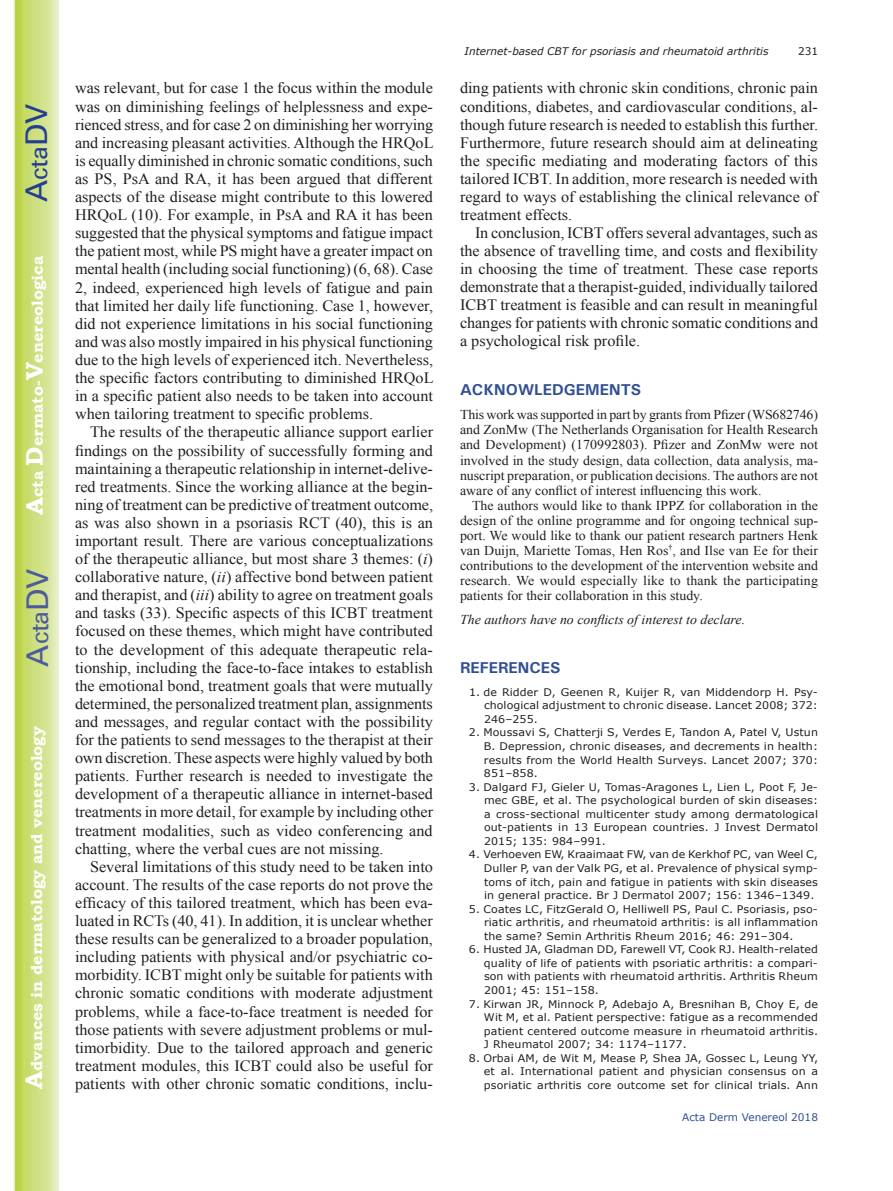
<style>
.page{position:relative;width:893px;height:1191px;background:#fff}
.page>*{position:absolute;margin:0;border:0;box-sizing:border-box;transform-origin:0 0}
.t1{font:30px "Univers";color:#4d5a9e}
.t2{font:30px "Univers";color:#253f8e}
.t3{font:15.75px/18.1px "Times New Roman";color:#231f20;text-align:justify}
.t4{font:700 15.75px "Bookman Old Style";color:#fff}
.t5{font:700 15.75px "Univers";color:#324f95}
.t6{font:13.5px/15px "Times New Roman";color:#231f20;text-align:justify}
.t7{font:italic 13.5px "Times New Roman";color:#231f20}
.t8{font:10.5px/13.5px "Verdana";letter-spacing:.01em;color:#231f20;text-align:justify;scale:1.05 1}
.t9{font:italic 10.5px "Verdana";color:#231f20}
.t10{font:10.5px "Verdana";color:#324f95}
.t11{font:10.5px "Verdana";letter-spacing:.01em;color:#231f20}
.s1{font-size:24px}
.s2{font-style:italic}
</style>
<div class="page">
<svg style="left:14px;top:0;width:45px;height:1191px;background:#cfe084"></svg>
<h1 class="t2" style="left:19px;top:202px;width:100px;rotate:-90deg">A<span class="s1">cta</span>DV</h1>
<p class="t4" style="left:28px;top:515px;width:260px;rotate:-90deg"><span class="s1">A</span>cta <span class="s1">D</span>ermato-<span class="s1">V</span>enereologica</p>
<h1 class="t1" style="left:20px;top:666px;width:100px;rotate:-90deg">A<span class="s1">cta</span>DV</h1>
<p class="t4" style="left:27px;top:1088px;width:364px;rotate:-90deg"><span class="s1">A</span>dvances in dermatology and venereology</p>
<p class="t3" style="left:75px;top:79px;width:360px">was relevant, but for case 1 the focus within the module was on diminishing feelings of helplessness and expe&shy;rienced stress, and for case 2 on diminishing her worrying and increasing pleasant activities. Although the HRQoL is equally diminished in chronic somatic conditions, such as PS, PsA and RA, it has been argued that different aspects of the disease might contribute to this lowered HRQoL (10). For example, in PsA and RA it has been suggested that the physical symptoms and fatigue impact the patient most, while PS might have a greater impact on mental health (including social functioning) (6, 68). Case 2, indeed, experienced high levels of fatigue and pain that limited her daily life functioning. Case 1, however, did not experience limitations in his social functioning and was also mostly impaired in his physical functioning due to the high levels of experienced itch. Nevertheless, the specific factors contributing to diminished HRQoL in a specific patient also needs to be taken into account when tailoring treatment to specific problems.</p>
<p class="t3" style="left:75px;top:423px;width:360px;text-indent:15px">The results of the therapeutic alliance support earlier findings on the possibility of successfully forming and maintaining a therapeutic relationship in internet-delive&shy;red treatments. Since the working alliance at the begin&shy;ning of treatment can be predictive of treatment outcome, as was also shown in a psoriasis RCT (40), this is an important result. There are various conceptualizations of the therapeutic alliance, but most share 3 themes: (<span class="s2">i</span>) collaborative nature, (<span class="s2">ii</span>) affective bond between patient and therapist, and (<span class="s2">iii</span>) ability to agree on treatment goals and tasks (33). Specific aspects of this ICBT treatment focused on these themes, which might have contributed to the development of this adequate therapeutic rela&shy;tionship, including the face-to-face intakes to establish the emotional bond, treatment goals that were mutually determined, the personalized treatment plan, assignments and messages, and regular contact with the possibility for the patients to send messages to the therapist at their own discretion. These aspects were highly valued by both patients. Further research is needed to investigate the development of a therapeutic alliance in internet-based treatments in more detail, for example by including other treatment modalities, such as video conferencing and chatting, where the verbal cues are not missing.</p>
<p class="t3" style="left:75px;top:857px;width:360px;text-indent:15px">Several limitations of this study need to be taken into account. The results of the case reports do not prove the efficacy of this tailored treatment, which has been eva&shy;luated in RCTs (40, 41). In addition, it is unclear whether these results can be generalized to a broader population, including patients with physical and/or psychiatric co&shy;morbidity. ICBT might only be suitable for patients with chronic somatic conditions with moderate adjustment problems, while a face-to-face treatment is needed for those patients with severe adjustment problems or mul&shy;timorbidity. Due to the tailored approach and generic treatment modules, this ICBT could also be useful for patients with other chronic somatic conditions, inclu-</p>
<p class="t9" style="left:465px;top:44px;width:305px">Internet-based CBT for psoriasis and rheumatoid arthritis</p>
<p class="t11" style="left:798px;top:44px;width:22px">231</p>
<p class="t3" style="left:460px;top:79px;width:360px">ding patients with chronic skin conditions, chronic pain conditions, diabetes, and cardiovascular conditions, al&shy;though future research is needed to establish this further.<br>Furthermore, future research should aim at delineating the specific mediating and moderating factors of this tailored ICBT. In addition, more research is needed with regard to ways of establishing the clinical relevance of treatment effects.</p>
<p class="t3" style="left:460px;top:223px;width:360px;text-indent:15px">In conclusion, ICBT offers several advantages, such as the absence of travelling time, and costs and flexibility in choosing the time of treatment. These case reports demonstrate that a therapist-guided, individually tailored ICBT treatment is feasible and can result in meaningful changes for patients with chronic somatic conditions and a psychological risk profile.</p>
<p class="t5" style="left:460px;top:380px;width:183px">ACKNOWLEDGEMENTS</p>
<p class="t6" style="left:460px;top:407px;width:359px">This work was supported in part by grants from Pfizer (WS682746) and ZonMw (The Netherlands Organisation for Health Research and Development) (170992803). Pfizer and ZonMw were not involved in the study design, data collection, data analysis, ma&shy;nuscript preparation, or publication decisions. The authors are not aware of any conflict of interest influencing this work.</p>
<p class="t6" style="left:460px;top:497px;width:360px;text-indent:12px">The authors would like to thank IPPZ for collaboration in the design of the online programme and for ongoing technical sup&shy;port. We would like to thank our patient research partners Henk van Duijn, Mariette Tomas, Hen Ros<sup>†</sup>, and Ilse van Ee for their contributions to the development of the intervention website and research. We would especially like to thank the participating patients for their collaboration in this study.</p>
<p class="t7" style="left:460px;top:610px;width:287px">The authors have no conflicts of interest to declare.</p>
<p class="t5" style="left:460px;top:657px;width:102px">REFERENCES</p>
<p class="t8" style="left:484px;top:685px;width:320px;text-indent:-15px">1. de Ridder D, Geenen R, Kuijer R, van Middendorp H. Psy&shy;chological adjustment to chronic disease. Lancet 2008; 372:<br>246–255.</p>
<p class="t8" style="left:484px;top:725px;width:320px;text-indent:-15px">2. Moussavi S, Chatterji S, Verdes E, Tandon A, Patel V, Ustun B. Depression, chronic diseases, and decrements in health: results from the World Health Surveys. Lancet 2007; 370:<br>851–858.</p>
<p class="t8" style="left:484px;top:779px;width:320px;text-indent:-15px">3. Dalgard FJ, Gieler U, Tomas-Aragones L, Lien L, Poot F, Je&shy;mec GBE, et al. The psychological burden of skin diseases: a cross-sectional multicenter study among dermatological out-patients in 13 European countries. J Invest Dermatol 2015; 135: 984–991.</p>
<p class="t8" style="left:484px;top:847px;width:320px;text-indent:-15px">4. Verhoeven EW, Kraaimaat FW, van de Kerkhof PC, van Weel C, Duller P, van der Valk PG, et al. Prevalence of physical symp&shy;toms of itch, pain and fatigue in patients with skin diseases in general practice. Br J Dermatol 2007; 156: 1346–1349.</p>
<p class="t8" style="left:484px;top:901px;width:320px;text-indent:-15px">5. Coates LC, FitzGerald O, Helliwell PS, Paul C. Psoriasis, pso&shy;riatic arthritis, and rheumatoid arthritis: is all inflammation the same? Semin Arthritis Rheum 2016; 46: 291–304.</p>
<p class="t8" style="left:484px;top:942px;width:320px;text-indent:-15px">6. Husted JA, Gladman DD, Farewell VT, Cook RJ. Health-related quality of life of patients with psoriatic arthritis: a compari&shy;son with patients with rheumatoid arthritis. Arthritis Rheum 2001; 45: 151–158.</p>
<p class="t8" style="left:484px;top:996px;width:320px;text-indent:-15px">7. Kirwan JR, Minnock P, Adebajo A, Bresnihan B, Choy E, de Wit M, et al. Patient perspective: fatigue as a recommended patient centered outcome measure in rheumatoid arthritis.<br>J Rheumatol 2007; 34: 1174–1177.</p>
<p class="t8" style="left:484px;top:1051px;width:320px;text-indent:-15px">8. Orbai AM, de Wit M, Mease P, Shea JA, Gossec L, Leung YY, et al. International patient and physician consensus on a psoriatic arthritis core outcome set for clinical trials. Ann</p>
<p class="t10" style="left:682px;top:1110px;width:137px">Acta Derm Venereol 2018</p>
</div>
